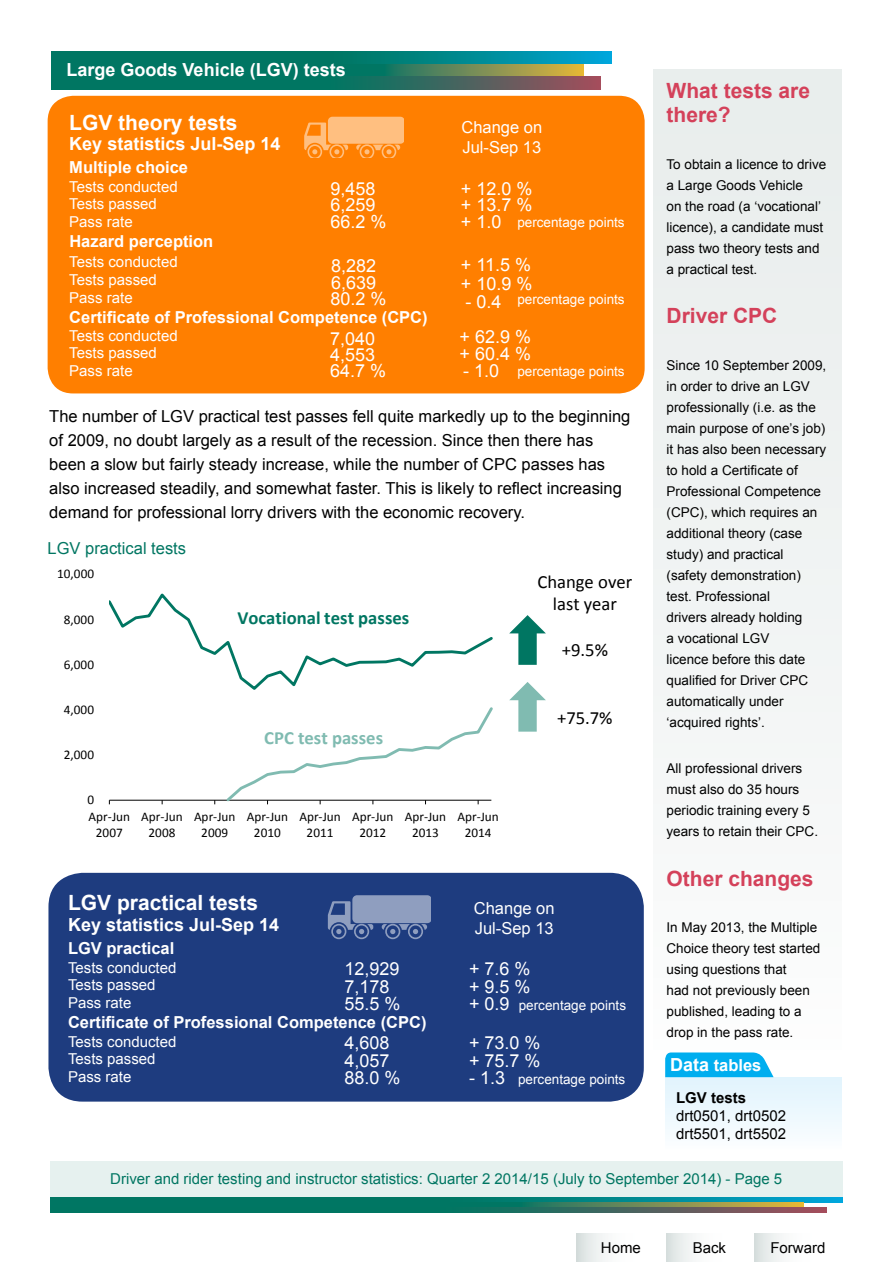
<style>
.page{position:relative;width:893px;height:1263px;background:#fff}
.page>*{position:absolute;margin:0;border:0;box-sizing:border-box;transform-origin:0 0}
.t1{font:700 21px/24px "Arial";color:#d4415a}
.t2{font:700 21px "Arial";color:#fff}
.t3{font:18.6px/22.8px "Calibri";color:#000;text-align:center}
.t4{font:700 18.6px "Calibri";color:#007662}
.t5{font:700 18.6px "Calibri";color:#80bbb1}
.t6{font:18px "Arial";color:#fff}
.t7{font:700 18px "Arial";color:#fff}
.t8{font:16.5px/24px "Arial";color:#000}
.t9{font:700 16.5px "Arial";color:#fff}
.t10{font:16.5px/19.8px "Arial";color:#fff}
.t11{font:16.5px "Arial";color:#007662}
.t12{font:15px/17.4px "Arial";color:#fff}
.t13{font:15px "Arial";color:#007662}
.t14{font:15px/18px "Arial";color:#000}
.t15{font:13.5px/21px "Arial";color:#000}
.t16{font:13.5px "Arial";color:#fff}
.t17{font:13.2px/16.2px "Calibri";color:#000;text-align:center}
.s1{font-size:18px}
.s2{font-weight:700}
</style>
<div class="page">
<div style="left:50px;top:1161px;width:792px;height:36px;background:#e6f1ef"></div>
<svg style="left:50px;top:1197px;width:792px;height:5px;background:#00817d"></svg>
<svg style="left:50px;top:1202px;width:753px;height:5px;background:#2f805c"></svg>
<svg style="left:50px;top:1207px;width:777px;height:6px;background:#266c60"></svg>
<div style="left:654px;top:70px;width:188px;height:980px;background:#f0f3f3"></div>
<div style="left:665px;top:1077px;width:177px;height:74px;background:linear-gradient(to right,#eef9fe,#eef9fe)"></div>
<svg style="left:665px;top:1052px;width:109px;height:25px;background:#17b5f0"></svg>
<svg style="left:51px;top:64px;width:533px;height:13px;background:#2e7f5d"></svg>
<svg style="left:51px;top:51px;width:561px;height:13px;background:#00817d"></svg>
<svg style="left:51px;top:77px;width:550px;height:12px;background:#266c60"></svg>
<div style="left:48px;top:96px;width:597px;height:297px;background:#ff7f00;border-radius:26px"></div>
<svg style="left:304px;top:117px;width:99px;height:41px"></svg>
<hr style="left:109px;top:800px;width:382px;height:1px;background:#000">
<svg style="left:109px;top:593px;width:383px;height:97px"></svg>
<svg style="left:224px;top:707px;width:268px;height:97px"></svg>
<svg style="left:509px;top:682px;width:37px;height:50px"></svg>
<svg style="left:509px;top:615px;width:37px;height:50px"></svg>
<div style="left:48px;top:873px;width:596px;height:228px;background:#1e3c7f;border-radius:34px"></div>
<svg style="left:328px;top:895px;width:102px;height:44px"></svg>
<div style="left:754px;top:1234px;width:88px;height:28px;background:linear-gradient(to right,#e5eaea,#fff)"></div>
<div style="left:665px;top:1234px;width:89px;height:28px;background:linear-gradient(to right,#e4eae9,#fff)"></div>
<div style="left:577px;top:1234px;width:88px;height:28px;background:linear-gradient(to right,#e5eae9,#fff)"></div>
<p class="t7" style="left:67px;top:58px;width:281px">Large Goods Vehicle (LGV) tests</p>
<p class="t2" style="left:69px;top:108px;width:170px">LGV theory tests</p>
<p class="t10" style="left:461px;top:118px;width:82px">Change on<br>Jul-Sep 13</p>
<p class="t6" style="left:330px;top:177px;width:47px">9,458</p>
<p class="t6" style="left:461px;top:177px;width:73px">+ 12.0 %</p>
<p class="t6" style="left:330px;top:193px;width:47px">6,259</p>
<p class="t6" style="left:461px;top:193px;width:73px">+ 13.7 %</p>
<p class="t6" style="left:330px;top:209px;width:58px">66.2 %</p>
<p class="t6" style="left:461px;top:210px;width:42px">+ 1.0</p>
<p class="t7" style="left:69px;top:132px;width:213px">Key statistics Jul-Sep 14</p>
<p class="t9" style="left:69px;top:156px;width:120px">Multiple choice</p>
<p class="t12" style="left:69px;top:178px;width:110px">Tests conducted<br>Tests passed<br>Pass rate</p>
<p class="t16" style="left:517px;top:213px;width:109px">percentage points</p>
<p class="t9" style="left:69px;top:230px;width:145px">Hazard perception</p>
<p class="t12" style="left:69px;top:253px;width:110px;line-height:18px">Tests conducted<br>Tests passed<br>Pass rate</p>
<p class="t6" style="left:331px;top:254px;width:47px">8,282</p>
<p class="t6" style="left:461px;top:252px;width:72px">+ 11.5 %</p>
<p class="t6" style="left:331px;top:270px;width:47px">6,639</p>
<p class="t6" style="left:461px;top:271px;width:73px">+ 10.9 %</p>
<p class="t6" style="left:330px;top:287px;width:58px">80.2 %</p>
<p class="t6" style="left:465px;top:289px;width:38px">- 0.4</p>
<p class="t16" style="left:517px;top:291px;width:109px">percentage points</p>
<p class="t9" style="left:69px;top:306px;width:360px">Certificate of Professional Competence (CPC)</p>
<p class="t12" style="left:69px;top:344px;width:89px">Tests passed<br>Pass rate</p>
<p class="t6" style="left:330px;top:327px;width:47px">7,040</p>
<p class="t6" style="left:460px;top:325px;width:73px">+ 62.9 %</p>
<p class="t6" style="left:330px;top:343px;width:47px">4,553</p>
<p class="t6" style="left:460px;top:341px;width:73px">+ 60.4 %</p>
<p class="t6" style="left:330px;top:359px;width:58px">64.7 %</p>
<p class="t6" style="left:463px;top:359px;width:38px">- 1.0</p>
<p class="t12" style="left:69px;top:327px;width:110px">Tests conducted</p>
<p class="t16" style="left:517px;top:363px;width:109px">percentage points</p>
<p class="t8" style="left:49px;top:405px;width:583px">The number of LGV practical test passes fell quite markedly up to the beginning of 2009, no doubt largely as a result of the recession. Since then there has been a slow but fairly steady increase, while the number of CPC passes has also increased steadily, and somewhat faster. This is likely to reflect increasing demand for professional lorry drivers with the economic recovery.</p>
<p class="t11" style="left:48px;top:537px;width:140px">LGV practical tests</p>
<p class="t17" style="left:57px;top:566px;width:38px">10,000</p>
<p class="t17" style="left:64px;top:611px;width:32px">8,000</p>
<p class="t17" style="left:64px;top:656px;width:32px">6,000</p>
<p class="t17" style="left:64px;top:701px;width:32px">4,000</p>
<p class="t17" style="left:64px;top:746px;width:32px">2,000</p>
<p class="t17" style="left:87px;top:791px;width:8px">0</p>
<p class="t4" style="left:237px;top:606px;width:173px">Vocational test passes</p>
<p class="t5" style="left:264px;top:726px;width:120px">CPC test passes</p>
<p class="t17" style="left:89px;top:809px;width:43px">Apr-Jun<br>2007</p>
<p class="t17" style="left:141px;top:809px;width:43px">Apr-Jun<br>2008</p>
<p class="t17" style="left:194px;top:809px;width:43px">Apr-Jun<br>2009</p>
<p class="t17" style="left:247px;top:809px;width:43px">Apr-Jun<br>2010</p>
<p class="t17" style="left:299px;top:809px;width:43px">Apr-Jun<br>2011</p>
<p class="t17" style="left:352px;top:809px;width:43px">Apr-Jun<br>2012</p>
<p class="t17" style="left:405px;top:809px;width:43px">Apr-Jun<br>2013</p>
<p class="t17" style="left:457px;top:809px;width:43px">Apr-Jun<br>2014</p>
<p class="t3" style="left:538px;top:570px;width:96px">Change over last year</p>
<p class="t3" style="left:562px;top:638px;width:48px">+9.5%</p>
<p class="t3" style="left:557px;top:706px;width:57px">+75.7%</p>
<p class="t2" style="left:68px;top:889px;width:192px">LGV practical tests</p>
<p class="t9" style="left:68px;top:937px;width:108px">LGV practical</p>
<p class="t12" style="left:68px;top:959px;width:110px">Tests conducted<br>Tests passed<br>Pass rate</p>
<p class="t7" style="left:68px;top:913px;width:213px">Key statistics Jul-Sep 14</p>
<p class="t10" style="left:474px;top:899px;width:82px">Change on<br>Jul-Sep 13</p>
<p class="t6" style="left:344px;top:957px;width:57px">12,929</p>
<p class="t6" style="left:469px;top:957px;width:63px">+ 7.6 %</p>
<p class="t6" style="left:344px;top:974px;width:47px">7,178</p>
<p class="t6" style="left:469px;top:974px;width:63px">+ 9.5 %</p>
<p class="t6" style="left:344px;top:992px;width:58px">55.5 %</p>
<p class="t6" style="left:469px;top:992px;width:42px">+ 0.9</p>
<p class="t16" style="left:519px;top:996px;width:109px">percentage points</p>
<p class="t9" style="left:68px;top:1011px;width:360px">Certificate of Professional Competence (CPC)</p>
<p class="t12" style="left:68px;top:1033px;width:110px">Tests conducted<br>Tests passed<br>Pass rate</p>
<p class="t6" style="left:344px;top:1031px;width:47px">4,608</p>
<p class="t6" style="left:469px;top:1031px;width:73px">+ 73.0 %</p>
<p class="t6" style="left:344px;top:1048px;width:47px">4,057</p>
<p class="t6" style="left:469px;top:1048px;width:73px">+ 75.7 %</p>
<p class="t6" style="left:344px;top:1066px;width:58px">88.0 %</p>
<p class="t16" style="left:469px;top:1070px;width:158px"><span class="s1">- 1.3</span> percentage points</p>
<p class="t1" style="left:666px;top:79px;width:145px">What tests are there?</p>
<p class="t15" style="left:666px;top:153px;width:161px">To obtain a licence to drive a Large Goods Vehicle<br>on the road (a ‘vocational’ licence), a candidate must pass two theory tests and a practical test.</p>
<p class="t1" style="left:666px;top:304px;width:112px">Driver CPC</p>
<p class="t15" style="left:666px;top:354px;width:161px">Since 10 September 2009, in order to drive an LGV professionally (i.e. as the main purpose of one’s job) it has also been necessary to hold a Certificate of<br>Professional Competence (CPC), which requires an additional theory (case study) and practical (safety demonstration) test. Professional<br>drivers already holding<br>a vocational LGV<br>licence before this date qualified for Driver CPC automatically under ‘acquired rights’.</p>
<p class="t15" style="left:666px;top:758px;width:153px">All professional drivers must also do 35 hours periodic training every 5 years to retain their CPC.</p>
<p class="t1" style="left:666px;top:867px;width:149px">Other changes</p>
<p class="t15" style="left:666px;top:917px;width:155px">In May 2013, the Multiple<br>Choice theory test started using questions that<br>had not previously been published, leading to a drop in the pass rate.</p>
<p class="t9" style="left:670px;top:1054px;width:93px"><span class="s1">Data</span> tables</p>
<p class="t14" style="left:676px;top:1089px;width:112px"><span class="s2">LGV tests </span>drt0501, drt0502 drt5501, drt5502</p>
<p class="t13" style="left:110px;top:1169px;width:673px">Driver and rider testing and instructor statistics: Quarter 2 2014/15 (July to September 2014) - Page 5</p>
<p class="t14" style="left:601px;top:1239px;width:42px">Home</p>
<p class="t14" style="left:693px;top:1239px;width:35px">Back</p>
<p class="t14" style="left:770px;top:1239px;width:57px">Forward</p>
</div>
